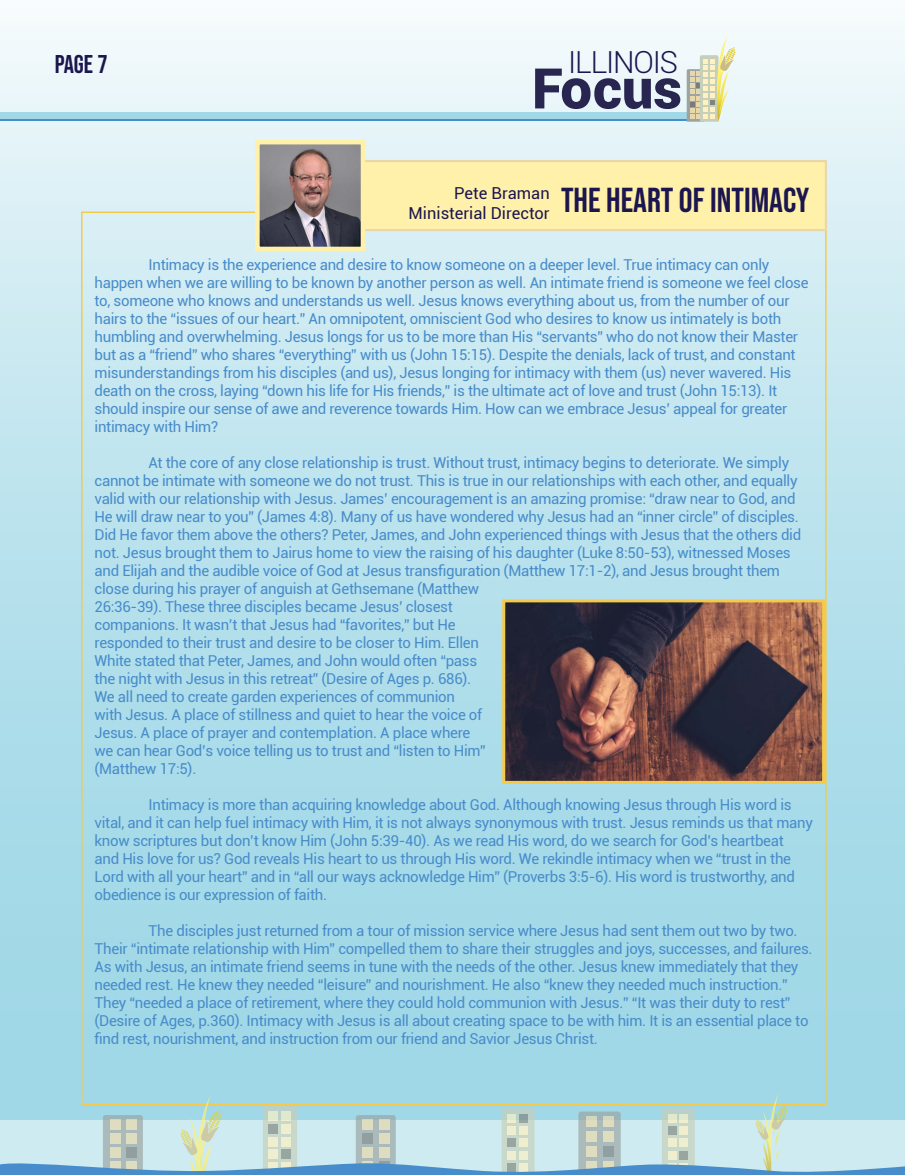
<style>
.page{position:relative;width:905px;height:1175px;background:#fff}
.page>*{position:absolute;margin:0;border:0;box-sizing:border-box;transform-origin:0 0}
.t1{font:900 56.1px "Roboto";color:#282551}
.t2{font:34.5px "Bebas Neue";color:#1c164f}
.t3{font:300 30.45px "Roboto";letter-spacing:-.04em;color:#1c164f}
.t4{font:25.5px "Bebas Neue";color:#1c164f}
.t5{font:16.5px/19.8px "Roboto";color:#1c164f;text-align:right}
.t6{font:15px/18px "Roboto";letter-spacing:-.02em;color:#488cca}
</style>
<div class="page">
<div style="left:0;top:0;width:904px;height:1174px;background:linear-gradient(to bottom,#ebf6f9,#8dd0e1)"></div>
<div style="left:365px;top:160px;width:461px;height:71px;background:#fff1a9"></div>
<div style="left:301px;top:161px;width:524px;height:69px;border:1px solid #e8d7aa"></div>
<div style="left:0;top:114px;width:691px;height:7px;background:#488cca"></div>
<div style="left:0;top:112px;width:691px;height:7px;background:#a0d8e7"></div>
<svg style="left:686px;top:36px;width:49px;height:86px"></svg>
<svg style="left:0;top:1093px;width:904px;height:81px;background:#b5d8de"></svg>
<img style="left:260px;top:145px;width:100px;height:101px">
<div style="left:255px;top:140px;width:110px;height:111px;border:4px solid #fff1a9"></div>
<img style="left:506px;top:603px;width:315px;height:177px">
<div style="left:502px;top:599px;width:323px;height:185px;border:3px solid #f5ca4b"></div>
<h3 class="t4" style="left:55px;top:50px;width:54px">PAGE 7</h3>
<h3 class="t3" style="left:568px;top:41px;width:112px">ILLINOIS</h3>
<h1 class="t1" style="left:532px;top:49px;width:152px">Focus</h1>
<h2 class="t2" style="left:561px;top:180px;width:250px">THE HEART OF INTIMACY</h2>
<p class="t5" style="left:408px;top:183px;width:143px">Pete Braman<br>Ministerial Director</p>
<p class="t6" style="left:94px;top:255px;width:715px;text-indent:54px">Intimacy is the experience and desire to know someone on a deeper level. True intimacy can only happen when we are willing to be known by another person as well. An intimate friend is someone we feel close to, someone who knows and understands us well. Jesus knows everything about us, from the number of our hairs to the “issues of our heart.” An omnipotent, omniscient God who desires to know us intimately is both humbling and overwhelming. Jesus longs for us to be more than His “servants” who do not know their Master but as a “friend” who shares “everything” with us (John 15:15). Despite the denials, lack of trust, and constant misunderstandings from his disciples (and us), Jesus longing for intimacy with them (us) never wavered. His death on the cross, laying “down his life for His friends,” is the ultimate act of love and trust (John 15:13). It should inspire our sense of awe and reverence towards Him. How can we embrace Jesus’ appeal for greater intimacy with Him?</p>
<p class="t6" style="left:94px;top:453px;width:708px;text-indent:54px">At the core of any close relationship is trust. Without trust, intimacy begins to deteriorate. We simply cannot be intimate with someone we do not trust. This is true in our relationships with each other, and equally valid with our relationship with Jesus. James’ encouragement is an amazing promise: “draw near to God, and He will draw near to you” (James 4:8). Many of us have wondered why Jesus had an “inner circle” of disciples.<br>Did He favor them above the others? Peter, James, and John experienced things with Jesus that the others did not. Jesus brought them to Jairus home to view the raising of his daughter (Luke 8:50-53), witnessed Moses and Elijah and the audible voice of God at Jesus transfiguration (Matthew 17:1-2), and Jesus brought them close during his prayer of anguish at Gethsemane (Matthew<br>26:36-39). These three disciples became Jesus’ closest<br>companions. It wasn’t that Jesus had “favorites,” but He<br>responded to their trust and desire to be closer to Him. Ellen<br>White stated that Peter, James, and John would often “pass<br>the night with Jesus in this retreat” (Desire of Ages p. 686).<br>We all need to create garden experiences of communion<br>with Jesus. A place of stillness and quiet to hear the voice of<br>Jesus. A place of prayer and contemplation. A place where<br>we can hear God’s voice telling us to trust and “listen to Him”<br>(Matthew 17:5).</p>
<p class="t6" style="left:94px;top:795px;width:719px;text-indent:54px">Intimacy is more than acquiring knowledge about God. Although knowing Jesus through His word is vital, and it can help fuel intimacy with Him, it is not always synonymous with trust. Jesus reminds us that many know scriptures but don’t know Him (John 5:39-40). As we read His word, do we search for God’s heartbeat<br>and His love for us? God reveals His heart to us through His word. We rekindle intimacy when we “trust in the Lord with all your heart” and in “all our ways acknowledge Him” (Proverbs 3:5-6). His word is trustworthy, and obedience is our expression of faith.</p>
<p class="t6" style="left:94px;top:921px;width:719px;text-indent:54px">The disciples just returned from a tour of mission service where Jesus had sent them out two by two.<br>Their “intimate relationship with Him” compelled them to share their struggles and joys, successes, and failures.<br>As with Jesus, an intimate friend seems in tune with the needs of the other. Jesus knew immediately that they needed rest. He knew they needed “leisure” and nourishment. He also “knew they needed much instruction.” They “needed a place of retirement, where they could hold communion with Jesus.” “It was their duty to rest” (Desire of Ages, p.360). Intimacy with Jesus is all about creating space to be with him. It is an essential place to find rest, nourishment, and instruction from our friend and Savior Jesus Christ.</p>
</div>
